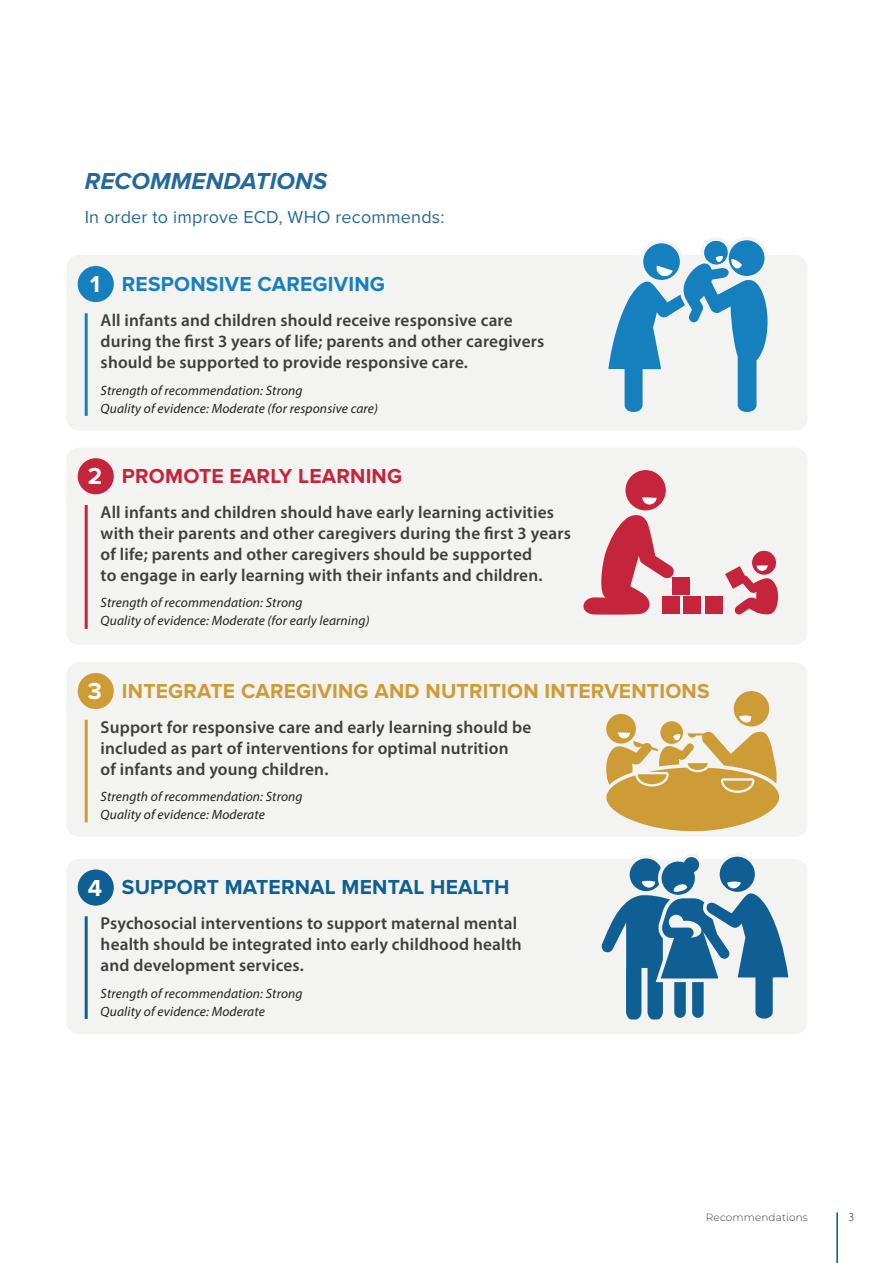
<style>
.page{position:relative;width:893px;height:1263px;background:#fff}
.page>*{position:absolute;margin:0;border:0;box-sizing:border-box;transform-origin:0 0}
.Header_3{font:italic 700 24px "Proxima Nova";letter-spacing:.01em;color:#27689c}
.Header_2{font:700 24px "Proxima Nova";color:#fff}
.Header_2-2{font:700 21px "Proxima Nova";letter-spacing:.01em;color:#cd9c36}
.Header_2-3{font:700 21px "Proxima Nova";letter-spacing:.01em;color:#105f94}
.Header_2-4{font:700 21px "Proxima Nova";letter-spacing:.01em;color:#1680bf}
.Header_2-5{font:700 21px "Proxima Nova";letter-spacing:.01em;color:#c4253d}
.Header_3-2{font:18px "Proxima Nova";letter-spacing:.01em;color:#27689c}
.Body_copy{font:600 17.25px/21px "Myriad Pro";letter-spacing:.01em;color:#3e3e3f}
.Body_copy-2{font:italic 13.5px/18px "Myriad Pro";letter-spacing:.01em;color:#231f20}
.t1{font:300 12px "Myriad Pro";color:#231f20}
.Body_copy-3{font:300 10.5px "Montserrat";letter-spacing:.01em;color:#3e3e3f}
</style>
<div class="page">
<div style="left:66px;top:255px;width:742px;height:176px;background:#f3f3f1;border-radius:13px"></div>
<hr style="left:85px;top:313px;width:3px;height:103px;background:#1680bf">
<div style="left:78px;top:266px;width:36px;height:36px;background:#1680bf;border-radius:50%"></div>
<div style="left:725px;top:237px;width:43px;height:43px;border:4px solid #f3f3f1;border-radius:50%"></div>
<svg style="left:608px;top:237px;width:159px;height:175px"></svg>
<div style="left:66px;top:448px;width:742px;height:197px;background:#f3f3f1;border-radius:13px"></div>
<hr style="left:85px;top:505px;width:3px;height:124px;background:#c4253d">
<div style="left:78px;top:458px;width:36px;height:36px;background:#c4253d;border-radius:50%"></div>
<div style="left:662px;top:597px;width:17px;height:17px;background:#c4253d"></div>
<div style="left:683px;top:597px;width:18px;height:17px;background:#c4253d"></div>
<div style="left:705px;top:597px;width:18px;height:17px;background:#c4253d"></div>
<div style="left:673px;top:577px;width:17px;height:17px;background:#c4253d"></div>
<div style="left:624px;top:468px;width:44px;height:44px;background:#c4253d;border-radius:50%"></div>
<div style="left:622px;top:466px;width:47px;height:48px;border:4px solid #f3f3f1;border-radius:50%"></div>
<svg style="left:583px;top:512px;width:92px;height:103px"></svg>
<div style="left:752px;top:551px;width:24px;height:24px;background:#c4253d;border-radius:50%"></div>
<svg style="left:725px;top:565px;width:53px;height:50px"></svg>
<svg style="left:642px;top:497px;width:15px;height:8px"></svg>
<div style="left:66px;top:662px;width:742px;height:175px;background:#f3f3f1;border-radius:13px"></div>
<hr style="left:85px;top:720px;width:3px;height:102px;background:#cd9c36">
<div style="left:78px;top:673px;width:36px;height:36px;background:#cd9c36;border-radius:50%"></div>
<div style="left:732px;top:689px;width:39px;height:39px;background:#cd9c36;border-radius:50%"></div>
<div style="left:730px;top:687px;width:43px;height:43px;border:4px solid #f3f3f1;border-radius:50%"></div>
<svg style="left:738px;top:715px;width:13px;height:8px"></svg>
<div style="left:606px;top:714px;width:30px;height:29px;background:#cd9c36;border-radius:50%"></div>
<div style="left:660px;top:721px;width:23px;height:23px;background:#cd9c36;border-radius:50%"></div>
<svg style="left:606px;top:731px;width:174px;height:101px"></svg>
<div style="left:66px;top:859px;width:742px;height:175px;background:#f3f3f1;border-radius:13px"></div>
<hr style="left:85px;top:916px;width:3px;height:103px;background:#105f94">
<div style="left:78px;top:869px;width:36px;height:37px;background:#105f94;border-radius:50%"></div>
<svg style="left:601px;top:853px;width:188px;height:167px"></svg>
<hr style="left:836px;top:1212px;width:2px;height:51px;background:#01568d">
<p class="Header_3" style="left:85px;top:167px;width:244px">RECOMMENDATIONS</p>
<p class="Header_3-2" style="left:85px;top:207px;width:361px">In order to improve ECD, WHO recommends:</p>
<p class="Header_2" style="left:90px;top:270px;width:11px">1</p>
<p class="Header_2-4" style="left:122px;top:272px;width:265px">RESPONSIVE CAREGIVING</p>
<p class="Body_copy" style="left:101px;top:309px;width:445px">All infants and children should receive responsive care during the first 3 years of life; parents and other caregivers should be supported to provide responsive care.</p>
<p class="Body_copy-2" style="left:101px;top:381px;width:279px">Strength of recommendation: Strong<br>Quality of evidence: Moderate (for responsive care)</p>
<p class="Header_2" style="left:88px;top:462px;width:16px">2</p>
<p class="Header_2-5" style="left:122px;top:464px;width:282px">PROMOTE EARLY LEARNING</p>
<p class="Body_copy" style="left:101px;top:501px;width:472px">All infants and children should have early learning activities with their parents and other caregivers during the first 3 years of life; parents and other caregivers should be supported<br>to engage in early learning with their infants and children.</p>
<p class="Body_copy-2" style="left:101px;top:594px;width:270px">Strength of recommendation: Strong<br>Quality of evidence: Moderate (for early learning)</p>
<p class="Header_2" style="left:88px;top:677px;width:16px">3</p>
<p class="Header_2-2" style="left:122px;top:679px;width:589px">INTEGRATE CAREGIVING AND NUTRITION INTERVENTIONS</p>
<p class="Body_copy" style="left:101px;top:716px;width:432px">Support for responsive care and early learning should be included as part of interventions for optimal nutrition<br>of infants and young children.</p>
<p class="Body_copy-2" style="left:101px;top:787px;width:203px">Strength of recommendation: Strong<br>Quality of evidence: Moderate</p>
<p class="Header_2" style="left:88px;top:874px;width:16px">4</p>
<p class="Header_2-3" style="left:122px;top:875px;width:389px">SUPPORT MATERNAL MENTAL HEALTH</p>
<p class="Body_copy" style="left:101px;top:912px;width:423px">Psychosocial interventions to support maternal mental health should be integrated into early childhood health and development services.</p>
<p class="Body_copy-2" style="left:101px;top:984px;width:203px">Strength of recommendation: Strong<br>Quality of evidence: Moderate</p>
<p class="Body_copy-3" style="left:706px;top:1210px;width:103px">Recommendations</p>
<p class="t1" style="left:848px;top:1210px;width:7px">3</p>
</div>
